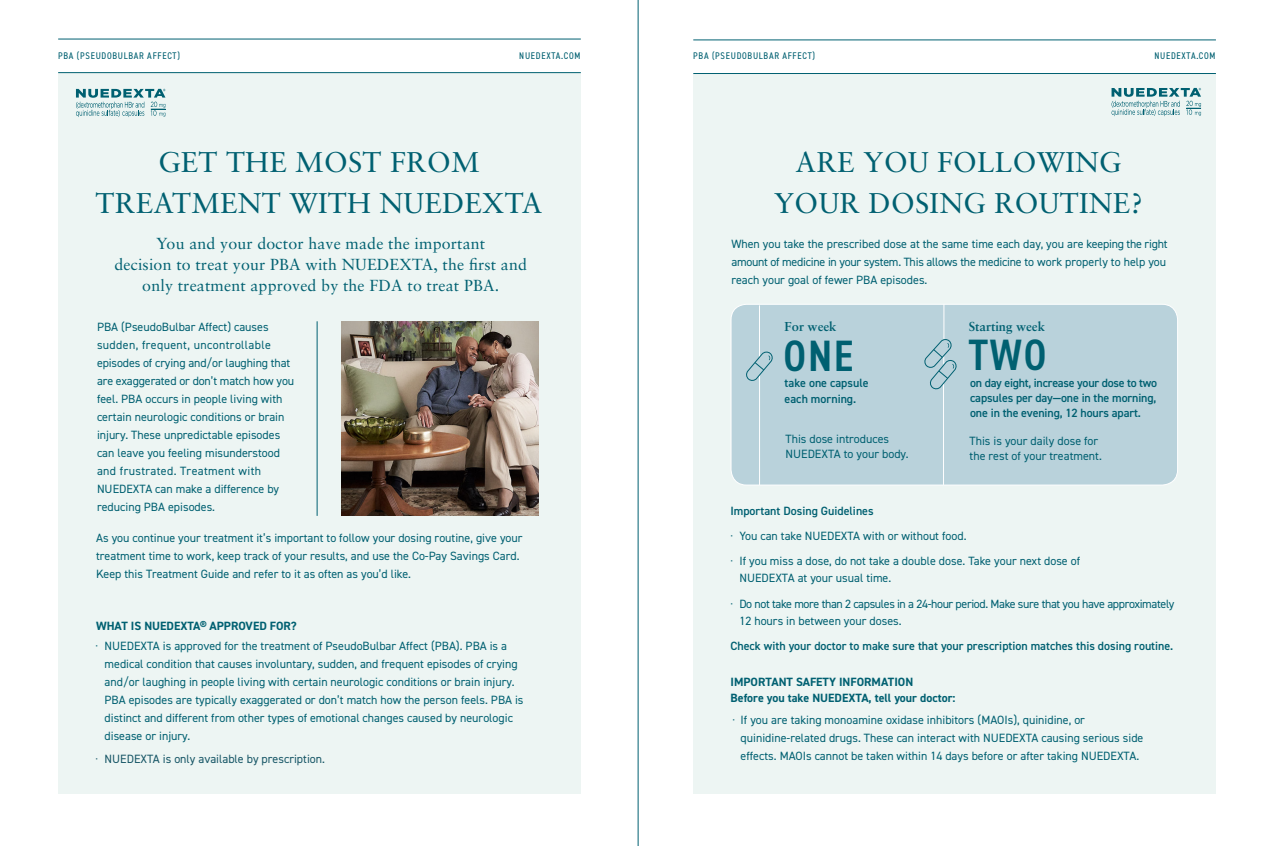
<style>
.page{position:relative;width:1278px;height:846px;background:#fff}
.page>*{position:absolute;margin:0;border:0;box-sizing:border-box;transform-origin:0 0}
.t1{font:600 condensed 44px "DIN2014";letter-spacing:.04em;color:#006071}
.t2{font:28.5px "Sabon";letter-spacing:.01em;color:#006071}
.t3{font:16px/21px "Sabon";letter-spacing:.01em;color:#006071;text-align:center}
.t4{font:700 12.9px "Sabon";color:#006071}
.t5{font:12px/18px "DIN2014";color:#006071}
.t6{font:600 12px/15.3px "DIN2014";color:#006071;text-align:justify}
.t7{font:12px/17px "DIN2014";letter-spacing:-.03em;color:#006071}
.t8{font:700 12px "DIN2014";color:#006071}
.t9{font:12px "DIN2014";color:#175666}
.t10{font:condensed 9.7px "DIN2014";letter-spacing:.075em;color:#006071}
</style>
<div class="page">
<div style="left:58px;top:72px;width:523px;height:722px;background:#edf5f3"></div>
<hr style="left:58px;top:39px;width:523px;height:1px;background:#006071">
<hr style="left:58px;top:72px;width:523px;height:1px;background:#006071">
<svg style="left:76px;top:89px;width:89px;height:28px"></svg>
<div style="left:693px;top:74px;width:523px;height:720px;background:#edf5f3"></div>
<hr style="left:693px;top:40px;width:523px;height:1px;background:#006071">
<hr style="left:693px;top:73px;width:523px;height:1px;background:#006071">
<svg style="left:1112px;top:88px;width:89px;height:28px"></svg>
<hr style="left:317px;top:321px;width:1px;height:195px;background:#006071">
<img style="left:341px;top:321px;width:198px;height:195px">
<div style="left:731px;top:304px;width:447px;height:181px;background:#b9d2db;border-radius:16px"></div>
<div style="left:731px;top:304px;width:447px;height:181px;border:1px solid #fff;border-radius:16px"></div>
<hr style="left:944px;top:304px;width:1px;height:35px;background:#fff">
<hr style="left:943px;top:384px;width:1px;height:101px;background:#fff">
<hr style="left:759px;top:306px;width:1px;height:51px;background:#fff">
<hr style="left:759px;top:376px;width:1px;height:109px;background:#fff">
<svg style="left:746px;top:351px;width:27px;height:30px"></svg>
<svg style="left:924px;top:338px;width:33px;height:52px"></svg>
<hr style="left:638px;top:0;width:1px;height:846px;background:#006071">
<p class="t10" style="left:58px;top:49px;width:123px">PBA (PSEUDOBULBAR AFFECT)</p>
<p class="t10" style="left:519px;top:49px;width:63px">NUEDEXTA.COM</p>
<p class="t10" style="left:693px;top:49px;width:123px">PBA (PSEUDOBULBAR AFFECT)</p>
<p class="t10" style="left:1154px;top:49px;width:63px">NUEDEXTA.COM</p>
<p class="t2" style="left:158px;top:145px;width:323px">GET THE MOST FROM</p>
<p class="t2" style="left:96px;top:186px;width:448px">TREATMENT WITH NUEDEXTA</p>
<p class="t3" style="left:114px;top:232px;width:414px">You and your doctor have made the important<br>decision to treat your PBA with NUEDEXTA, the first and only treatment approved by the FDA to treat PBA.</p>
<p class="t5" style="left:97px;top:318px;width:199px">PBA (PseudoBulbar Affect) causes sudden, frequent, uncontrollable episodes of crying and/or laughing that are exaggerated or don’t match how you feel. PBA occurs in people living with certain neurologic conditions or brain injury. These unpredictable episodes can leave you feeling misunderstood and frustrated. Treatment with NUEDEXTA can make a difference by reducing PBA episodes.</p>
<p class="t5" style="left:96px;top:529px;width:428px">As you continue your treatment it’s important to follow your dosing routine, give your treatment time to work, keep track of your results, and use the Co-Pay Savings Card.<br>Keep this Treatment Guide and refer to it as often as you’d like.</p>
<p class="t8" style="left:96px;top:618px;width:202px">WHAT IS NUEDEXTA® APPROVED FOR?</p>
<p class="t5" style="left:105px;top:637px;width:421px;text-indent:-9px">· NUEDEXTA is approved for the treatment of PseudoBulbar Affect (PBA). PBA is a medical condition that causes involuntary, sudden, and frequent episodes of crying and/or laughing in people living with certain neurologic conditions or brain injury.<br>PBA episodes are typically exaggerated or don’t match how the person feels. PBA is distinct and different from other types of emotional changes caused by neurologic disease or injury.</p>
<p class="t9" style="left:96px;top:751px;width:231px">· NUEDEXTA is only available by prescription.</p>
<p class="t2" style="left:796px;top:145px;width:327px">ARE YOU FOLLOWING</p>
<p class="t2" style="left:774px;top:186px;width:371px">YOUR DOSING ROUTINE?</p>
<p class="t5" style="left:731px;top:234px;width:438px;text-align:justify">When you take the prescribed dose at the same time each day, you are keeping the right amount of medicine in your system. This allows the medicine to work properly to help you reach your goal of fewer PBA episodes.</p>
<p class="t4" style="left:785px;top:318px;width:53px">For week</p>
<p class="t1" style="left:784px;top:326px;width:72px">ONE</p>
<p class="t6" style="left:785px;top:375px;width:86px">take one capsule</p>
<p class="t6" style="left:785px;top:390px;width:73px">each morning.</p>
<p class="t5" style="left:786px;top:431px;width:125px;line-height:15.3px">This dose introduces<br>NUEDEXTA to your body.</p>
<p class="t4" style="left:969px;top:318px;width:78px">Starting week</p>
<p class="t1" style="left:969px;top:326px;width:79px">TWO</p>
<p class="t6" style="left:970px;top:375px;width:189px">on day eight, increase your dose to two capsules per day—one in the morning, one in the evening, 12 hours apart.</p>
<p class="t5" style="left:970px;top:433px;width:134px;line-height:15.3px">This is your daily dose for the rest of your treatment.</p>
<p class="t6" style="left:730px;top:503px;width:145px">Important Dosing Guidelines</p>
<p class="t5" style="left:730px;top:527px;width:238px">· You can take NUEDEXTA with or without food.</p>
<p class="t5" style="left:730px;top:552px;width:351px">· If you miss a dose, do not take a double dose. Take your next dose of</p>
<p class="t5" style="left:739px;top:569px;width:153px">NUEDEXTA at your usual time.</p>
<p class="t7" style="left:739px;top:595px;width:437px;text-indent:-9px">· Do not take more than 2 capsules in a 24-hour period. Make sure that you have approximately<br>12 hours in between your doses.</p>
<p class="t6" style="left:730px;top:638px;width:445px">Check with your doctor to make sure that your prescription matches this dosing routine.</p>
<p class="t8" style="left:731px;top:673px;width:184px">IMPORTANT SAFETY INFORMATION</p>
<p class="t8" style="left:731px;top:689px;width:226px">Before you take NUEDEXTA, tell your doctor:</p>
<p class="t5" style="left:741px;top:710px;width:404px;text-indent:-8px">· If you are taking monoamine oxidase inhibitors (MAOIs), quinidine, or quinidine-related drugs. These can interact with NUEDEXTA causing serious side effects. MAOIs cannot be taken within 14 days before or after taking NUEDEXTA.</p>
</div>
